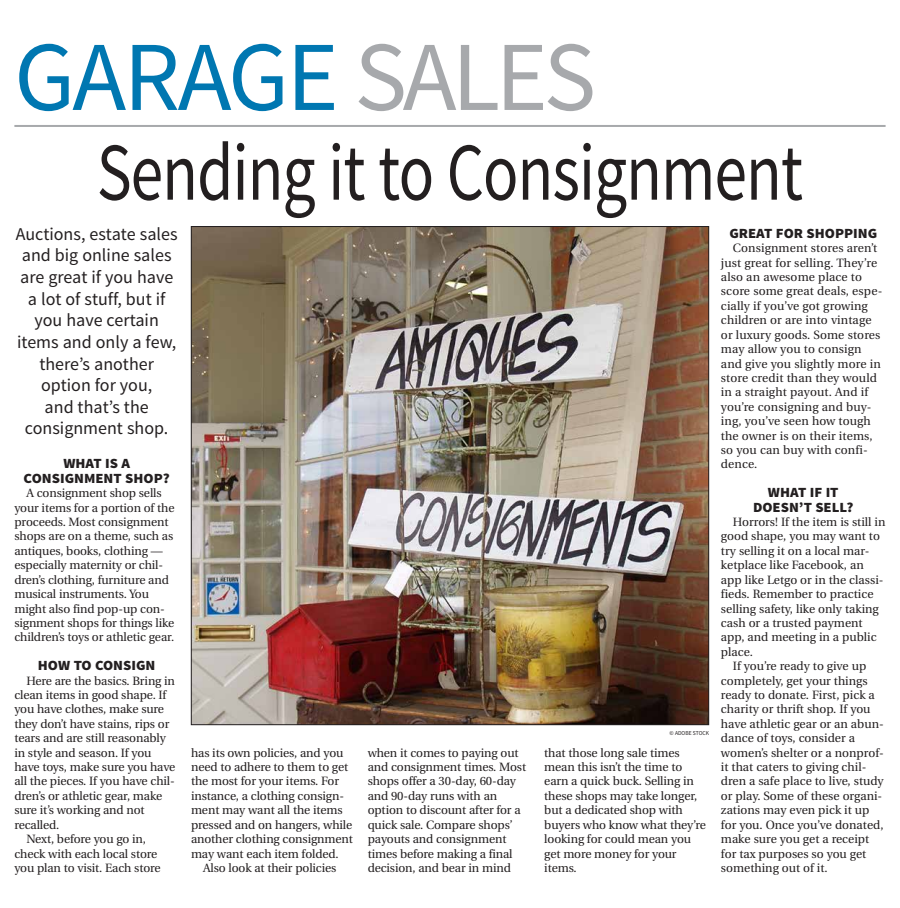
<style>
.page{position:relative;width:900px;height:908px;background:#fff}
.page>*{position:absolute;margin:0;border:0;box-sizing:border-box;transform-origin:0 0}
.t1{font:99px "Source Sans Pro";letter-spacing:-.03em;color:#0077b1}
.t2{font:82px "Source Sans Pro";letter-spacing:-.015em;color:#231f20;scale:.8 1}
.t3{font:18px/21.6px "Source Sans Pro";color:#231f20;text-align:center}
.t4{font:900 14px/14.4px "Source Sans Pro";color:#231f20;text-align:center;scale:1.05 1}
.t5{font:12px/14.4px "Utopia";letter-spacing:-.01em;color:#231f20}
.t6{font:12px/14.4px "Utopia";letter-spacing:.01em;color:#231f20}
.t7{font:6px "Source Sans Pro";color:#231f20;scale:.95 1}
.s1{color:#a7a9ac}
</style>
<div class="page">
<hr style="left:14px;top:125px;width:872px;height:2px;background:#a7a9ac">
<img style="left:193px;top:228px;width:514px;height:494px">
<h1 class="t1" style="left:14px;top:16px;width:583px">GARAGE <span class="s1">SALES</span></h1>
<h2 class="t2" style="left:97px;top:121px;width:884px">Sending it to Consignment</h2>
<h3 class="t3" style="left:16px;top:223px;width:163px">Auctions, estate sales and big online sales are great if you have a lot of stuff, but if you have certain items and only a few, there’s another option for you,<br>and that’s the consignment shop.</h3>
<p class="t4" style="left:24px;top:457px;width:141px">WHAT IS A<br>CONSIGNMENT SHOP?</p>
<p class="t5" style="left:14px;top:486px;width:162px;text-indent:12px">A consignment shop sells your items for a portion of the proceeds. Most consignment shops are on a theme, such as antiques, books, clothing — especially maternity or chil&shy;dren’s clothing, furniture and musical instruments. You might also find pop-up con&shy;signment shops for things like children’s toys or athletic gear.</p>
<p class="t4" style="left:38px;top:658px;width:113px">HOW TO CONSIGN</p>
<p class="t5" style="left:26px;top:673px;width:150px">Here are the basics. Bring in</p>
<p class="t5" style="left:14px;top:687px;width:154px">clean items in good shape. If</p>
<p class="t5" style="left:14px;top:702px;width:151px">you have clothes, make sure</p>
<p class="t5" style="left:14px;top:716px;width:156px">they don’t have stains, rips or</p>
<p class="t5" style="left:14px;top:731px;width:153px">tears and are still reasonably</p>
<p class="t5" style="left:14px;top:745px;width:139px">in style and season. If you</p>
<p class="t5" style="left:14px;top:759px;width:163px">have toys, make sure you have</p>
<p class="t5" style="left:14px;top:774px;width:162px">all the pieces. If you have chil-</p>
<p class="t5" style="left:14px;top:788px;width:150px">dren’s or athletic gear, make</p>
<p class="t5" style="left:14px;top:803px;width:132px">sure it’s working and not</p>
<p class="t5" style="left:14px;top:817px;width:47px">recalled.</p>
<p class="t5" style="left:26px;top:831px;width:121px">Next, before you go in,</p>
<p class="t5" style="left:14px;top:846px;width:144px">check with each local store</p>
<p class="t5" style="left:14px;top:860px;width:148px">you plan to visit. Each store</p>
<p class="t5" style="left:191px;top:745px;width:163px">has its own policies, and you need to adhere to them to get the most for your items. For instance, a clothing consign&shy;ment may want all the items pressed and on hangers, while another clothing consignment may want each item folded.</p>
<p class="t5" style="left:203px;top:860px;width:135px">Also look at their policies</p>
<p class="t7" style="left:670px;top:729px;width:43px">© ADOBE STOCK</p>
<p class="t5" style="left:368px;top:745px;width:160px">when it comes to paying out and consignment times. Most shops offer a 30-day, 60-day and 90-day runs with an option to discount after for a quick sale. Compare shops’ payouts and consignment times before making a final decision, and bear in mind</p>
<p class="t5" style="left:544px;top:745px;width:163px">that those long sale times mean this isn’t the time to earn a quick buck. Selling in these shops may take longer, but a dedicated shop with buyers who know what they’re looking for could mean you get more money for your items.</p>
<p class="t4" style="left:729px;top:226px;width:142px">GREAT FOR SHOPPING</p>
<p class="t6" style="left:721px;top:241px;width:163px;text-indent:12px">Consignment stores aren’t just great for selling. They’re also an awesome place to score some great deals, espe&shy;cially if you’ve got growing children or are into vintage or luxury goods. Some stores may allow you to consign and give you slightly more in store credit than they would in a straight payout. And if you’re consigning and buy&shy;ing, you’ve seen how tough the owner is on their items, so you can buy with confi&shy;dence.</p>
<p class="t4" style="left:753px;top:486px;width:97px">WHAT IF IT<br>DOESN’T SELL?</p>
<p class="t5" style="left:733px;top:515px;width:154px">Horrors! If the item is still in</p>
<p class="t5" style="left:721px;top:529px;width:161px">good shape, you may want to</p>
<p class="t5" style="left:721px;top:543px;width:150px">try selling it on a local mar-</p>
<p class="t5" style="left:721px;top:558px;width:144px">ketplace like Facebook, an</p>
<p class="t5" style="left:721px;top:572px;width:164px">app like Letgo or in the classi-</p>
<p class="t5" style="left:721px;top:587px;width:154px">fieds. Remember to practice</p>
<p class="t5" style="left:721px;top:601px;width:159px">selling safety, like only taking</p>
<p class="t5" style="left:721px;top:615px;width:143px">cash or a trusted payment</p>
<p class="t5" style="left:721px;top:630px;width:157px">app, and meeting in a public</p>
<p class="t5" style="left:721px;top:644px;width:33px">place.</p>
<p class="t5" style="left:733px;top:659px;width:135px">If you’re ready to give up</p>
<p class="t5" style="left:721px;top:673px;width:148px">completely, get your things</p>
<p class="t5" style="left:721px;top:687px;width:155px">ready to donate. First, pick a</p>
<p class="t5" style="left:721px;top:702px;width:151px">charity or thrift shop. If you</p>
<p class="t5" style="left:721px;top:716px;width:164px">have athletic gear or an abun-</p>
<p class="t5" style="left:721px;top:731px;width:136px">dance of toys, consider a</p>
<p class="t5" style="left:721px;top:745px;width:164px">women’s shelter or a nonprof-</p>
<p class="t5" style="left:721px;top:759px;width:147px">it that caters to giving chil-</p>
<p class="t5" style="left:721px;top:774px;width:164px">dren a safe place to live, study</p>
<p class="t5" style="left:721px;top:788px;width:163px">or play. Some of these organi-</p>
<p class="t5" style="left:721px;top:803px;width:150px">zations may even pick it up</p>
<p class="t5" style="left:721px;top:817px;width:164px">for you. Once you’ve donated,</p>
<p class="t5" style="left:721px;top:831px;width:150px">make sure you get a receipt</p>
<p class="t5" style="left:721px;top:846px;width:147px">for tax purposes so you get</p>
<p class="t5" style="left:721px;top:860px;width:108px">something out of it.</p>
</div>
